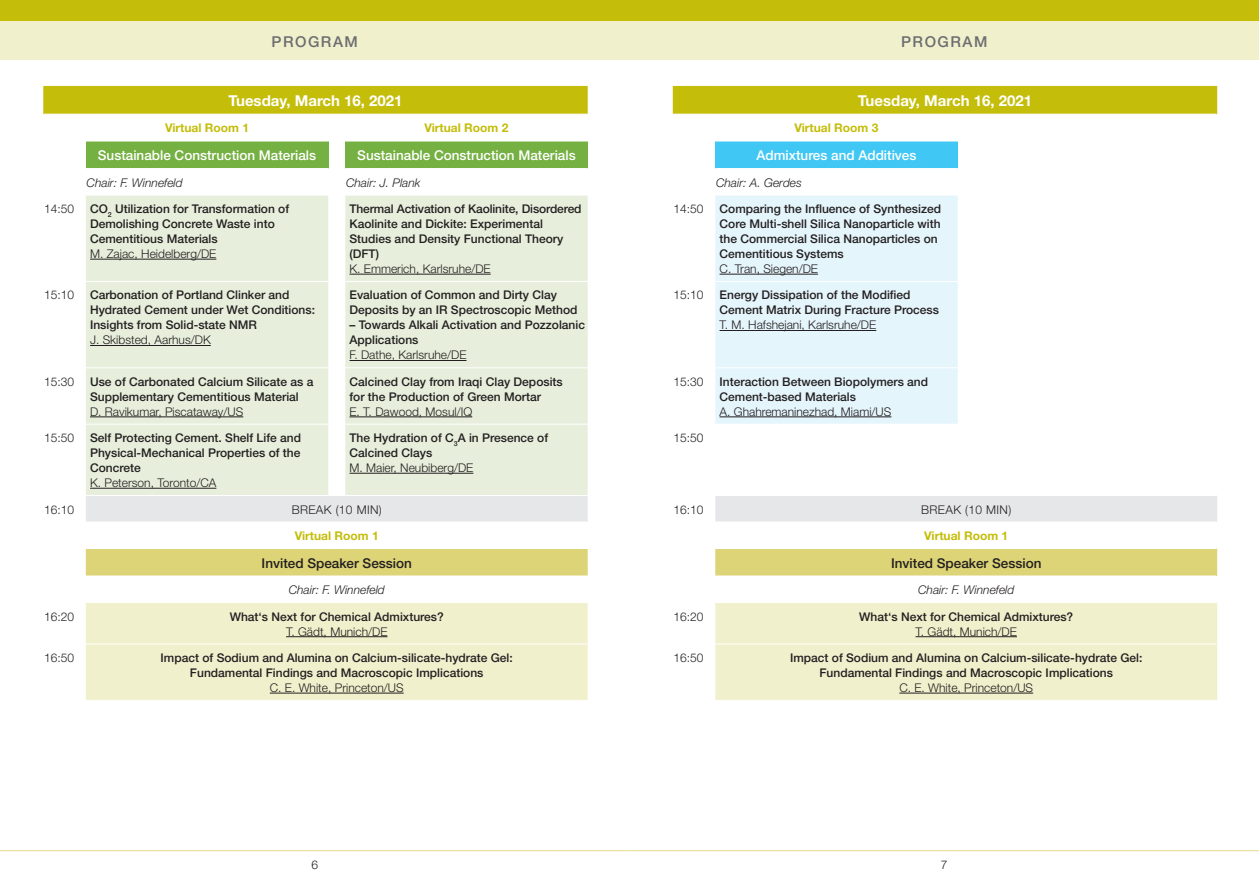
<style>
.page{position:relative;width:1259px;height:893px;background:#fff}
.page>*{position:absolute;margin:0;border:0;box-sizing:border-box;transform-origin:0 0}
.t1{font:700 15px "Helvetica Neue";color:#fff}
.t2{font:500 15px "Helvetica Neue";letter-spacing:.1em;color:#6c6d70}
.t3{font:500 13.5px "Helvetica Neue";color:#fff}
.t4{font:500 13.5px "Helvetica Neue";color:#231f20}
.t5{font:500 12px/15px "Helvetica Neue";color:#231f20}
.t6{font:300 12px "Helvetica Neue";color:#231f20}
.t7{font:italic 300 12px "Helvetica Neue";color:#231f20}
.t8{font:700 12px "Helvetica Neue";color:#c4bd09}
.t9{font:300 12px "Helvetica Neue";letter-spacing:.03em;color:#231f20}
</style>
<div class="page">
<div style="left:0;top:0;width:1259px;height:60px;background:#c4bd09"></div>
<div style="left:0;top:21px;width:629px;height:39px;background:#f1f0cd"></div>
<div style="left:629px;top:21px;width:630px;height:39px;background:#f1f0cd"></div>
<hr style="left:0;top:850px;width:629px;height:1px;background:#e0db8b">
<hr style="left:629px;top:850px;width:630px;height:1px;background:#e0db8b">
<div style="left:86px;top:141px;width:242px;height:28px;background:#75b042"></div>
<div style="left:345px;top:141px;width:243px;height:28px;background:#75b042"></div>
<div style="left:715px;top:141px;width:242px;height:28px;background:#40c7f4"></div>
<div style="left:86px;top:196px;width:502px;height:299px;background:#e7efdc"></div>
<div style="left:715px;top:196px;width:242px;height:228px;background:#e5f5fc"></div>
<svg style="left:86px;top:603px;width:1131px;height:97px;background:#f2f1d2"></svg>
<svg style="left:43px;top:85px;width:1174px;height:30px;background:#ccc52a"></svg>
<hr style="left:974px;top:114px;width:242px;height:1px;background:#fff">
<hr style="left:86px;top:141px;width:242px;height:1px;background:#fff">
<hr style="left:345px;top:141px;width:243px;height:1px;background:#fff">
<hr style="left:715px;top:141px;width:242px;height:1px;background:#fff">
<hr style="left:86px;top:168px;width:242px;height:1px;background:#fff">
<hr style="left:345px;top:168px;width:243px;height:1px;background:#fff">
<hr style="left:715px;top:168px;width:242px;height:1px;background:#fff">
<svg style="left:86px;top:548px;width:1131px;height:28px;background:#e1da8b"></svg>
<hr style="left:86px;top:281px;width:242px;height:1px;background:#fff">
<svg style="left:328px;top:281px;width:17px;height:1px"></svg>
<hr style="left:345px;top:281px;width:243px;height:1px;background:#fff">
<hr style="left:715px;top:281px;width:242px;height:1px;background:#fff">
<hr style="left:86px;top:367px;width:242px;height:1px;background:#fff">
<svg style="left:328px;top:367px;width:17px;height:1px"></svg>
<hr style="left:345px;top:367px;width:243px;height:1px;background:#fff">
<hr style="left:715px;top:367px;width:242px;height:1px;background:#fff">
<hr style="left:86px;top:424px;width:242px;height:1px;background:#fff">
<svg style="left:328px;top:424px;width:17px;height:1px"></svg>
<hr style="left:345px;top:424px;width:243px;height:1px;background:#fff">
<svg style="left:86px;top:496px;width:1131px;height:26px;background:#e9eaeb"></svg>
<hr style="left:588px;top:548px;width:85px;height:1px;background:#fff">
<hr style="left:673px;top:548px;width:42px;height:1px;background:#fff">
<hr style="left:86px;top:644px;width:242px;height:1px;background:#fff">
<svg style="left:328px;top:644px;width:17px;height:1px"></svg>
<hr style="left:345px;top:644px;width:243px;height:1px;background:#fff">
<hr style="left:588px;top:644px;width:85px;height:1px;background:#fff">
<hr style="left:673px;top:644px;width:42px;height:1px;background:#fff">
<hr style="left:715px;top:644px;width:242px;height:1px;background:#fff">
<svg style="left:957px;top:644px;width:17px;height:1px"></svg>
<hr style="left:974px;top:644px;width:242px;height:1px;background:#fff">
<hr style="left:90px;top:259px;width:126px;height:1px;background:#231f20">
<hr style="left:349px;top:274px;width:142px;height:1px;background:#231f20">
<hr style="left:719px;top:274px;width:99px;height:1px;background:#231f20">
<hr style="left:90px;top:345px;width:121px;height:1px;background:#231f20">
<hr style="left:349px;top:360px;width:117px;height:1px;background:#231f20">
<hr style="left:719px;top:330px;width:157px;height:1px;background:#231f20">
<hr style="left:90px;top:417px;width:153px;height:1px;background:#231f20">
<hr style="left:349px;top:417px;width:123px;height:1px;background:#231f20">
<hr style="left:719px;top:417px;width:172px;height:1px;background:#231f20">
<hr style="left:90px;top:488px;width:126px;height:1px;background:#231f20">
<hr style="left:349px;top:473px;width:124px;height:1px;background:#231f20">
<hr style="left:286px;top:636px;width:101px;height:1px;background:#231f20">
<hr style="left:915px;top:636px;width:102px;height:1px;background:#231f20">
<hr style="left:270px;top:693px;width:134px;height:1px;background:#231f20">
<hr style="left:899px;top:693px;width:134px;height:1px;background:#231f20">
<p class="t2" style="left:272px;top:32px;width:88px">PROGRAM</p>
<p class="t2" style="left:901px;top:32px;width:88px">PROGRAM</p>
<p class="t1" style="left:228px;top:91px;width:176px">Tuesday, March 16, 2021</p>
<p class="t1" style="left:858px;top:91px;width:176px">Tuesday, March 16, 2021</p>
<p class="t8" style="left:165px;top:121px;width:85px">Virtual Room 1</p>
<p class="t8" style="left:424px;top:121px;width:85px">Virtual Room 2</p>
<p class="t8" style="left:794px;top:121px;width:85px">Virtual Room 3</p>
<p class="t3" style="left:98px;top:147px;width:220px">Sustainable Construction Materials</p>
<p class="t3" style="left:357px;top:147px;width:220px">Sustainable Construction Materials</p>
<p class="t3" style="left:756px;top:147px;width:161px">Admixtures and Additives</p>
<p class="t7" style="left:87px;top:175px;width:98px">Chair: F. Winnefeld</p>
<p class="t7" style="left:346px;top:175px;width:76px">Chair: J. Plank</p>
<p class="t7" style="left:716px;top:175px;width:87px">Chair: A. Gerdes</p>
<p class="t6" style="left:44px;top:201px;width:32px">14:50</p>
<p class="t5" style="left:90px;top:201px;width:201px">CO<sub>2</sub> Utilization for Transformation of<br>Demolishing Concrete Waste into<br>Cementitious Materials</p>
<p class="t6" style="left:90px;top:246px;width:128px">M. Zajac, Heidelberg/DE</p>
<p class="t6" style="left:44px;top:288px;width:32px">15:10</p>
<p class="t5" style="left:90px;top:287px;width:226px">Carbonation of Portland Clinker and<br>Hydrated Cement under Wet Conditions:<br>Insights from Solid-state NMR</p>
<p class="t6" style="left:90px;top:333px;width:122px">J. Skibsted, Aarhus/DK</p>
<p class="t6" style="left:44px;top:374px;width:32px">15:30</p>
<p class="t5" style="left:90px;top:374px;width:225px">Use of Carbonated Calcium Silicate as a<br>Supplementary Cementitious Material</p>
<p class="t6" style="left:90px;top:404px;width:155px">D. Ravikumar, Piscataway/US</p>
<p class="t6" style="left:44px;top:430px;width:32px">15:50</p>
<p class="t5" style="left:90px;top:430px;width:212px;text-align:justify">Self Protecting Cement. Shelf Life and Physical-Mechanical Properties of the Concrete</p>
<p class="t6" style="left:90px;top:475px;width:128px">K. Peterson, Toronto/CA</p>
<p class="t5" style="left:349px;top:201px;width:233px">Thermal Activation of Kaolinite, Disordered<br>Kaolinite and Dickite: Experimental<br>Studies and Density Functional Theory (DFT)</p>
<p class="t6" style="left:349px;top:261px;width:143px">K. Emmerich, Karlsruhe/DE</p>
<p class="t5" style="left:349px;top:287px;width:229px">Evaluation of Common and Dirty Clay<br>Deposits by an IR Spectroscopic Method</p>
<p class="t5" style="left:349px;top:317px;width:237px">– Towards Alkali Activation and Pozzolanic<br>Applications</p>
<p class="t6" style="left:349px;top:348px;width:118px">F. Dathe, Karlsruhe/DE</p>
<p class="t5" style="left:349px;top:374px;width:215px">Calcined Clay from Iraqi Clay Deposits for the Production of Green Mortar</p>
<p class="t6" style="left:349px;top:404px;width:124px">E. T. Dawood, Mosul/IQ</p>
<p class="t5" style="left:349px;top:430px;width:200px">The Hydration of C<sub>3</sub>A in Presence of<br>Calcined Clays</p>
<p class="t6" style="left:349px;top:460px;width:125px">M. Maier, Neubiberg/DE</p>
<p class="t6" style="left:673px;top:201px;width:32px">14:50</p>
<p class="t5" style="left:719px;top:201px;width:223px">Comparing the Influence of Synthesized Core Multi-shell Silica Nanoparticle with the Commercial Silica Nanoparticles on Cementitious Systems</p>
<p class="t6" style="left:719px;top:261px;width:100px">C. Tran, Siegen/DE</p>
<p class="t6" style="left:673px;top:288px;width:32px">15:10</p>
<p class="t5" style="left:719px;top:287px;width:221px">Energy Dissipation of the Modified<br>Cement Matrix During Fracture Process</p>
<p class="t6" style="left:719px;top:318px;width:158px">T. M. Hafshejani, Karlsruhe/DE</p>
<p class="t6" style="left:673px;top:374px;width:32px">15:30</p>
<p class="t5" style="left:719px;top:374px;width:210px">Interaction Between Biopolymers and<br>Cement-based Materials</p>
<p class="t6" style="left:719px;top:404px;width:173px">A. Ghahremaninezhad, Miami/US</p>
<p class="t6" style="left:673px;top:431px;width:32px">15:50</p>
<p class="t6" style="left:44px;top:502px;width:32px">16:10</p>
<p class="t9" style="left:292px;top:502px;width:92px">BREAK (10 MIN)</p>
<p class="t6" style="left:673px;top:502px;width:32px">16:10</p>
<p class="t9" style="left:921px;top:502px;width:92px">BREAK (10 MIN)</p>
<p class="t8" style="left:295px;top:528px;width:85px">Virtual Room 1</p>
<p class="t8" style="left:924px;top:528px;width:85px">Virtual Room 1</p>
<p class="t4" style="left:262px;top:555px;width:152px">Invited Speaker Session</p>
<p class="t4" style="left:891px;top:555px;width:152px">Invited Speaker Session</p>
<p class="t7" style="left:289px;top:583px;width:98px">Chair: F. Winnefeld</p>
<p class="t7" style="left:918px;top:583px;width:98px">Chair: F. Winnefeld</p>
<p class="t6" style="left:44px;top:609px;width:32px">16:20</p>
<p class="t5" style="left:230px;top:609px;width:216px">What‘s Next for Chemical Admixtures?</p>
<p class="t6" style="left:286px;top:624px;width:103px">T. Gädt, Munich/DE</p>
<p class="t6" style="left:673px;top:609px;width:32px">16:20</p>
<p class="t5" style="left:859px;top:609px;width:216px">What‘s Next for Chemical Admixtures?</p>
<p class="t6" style="left:915px;top:624px;width:103px">T. Gädt, Munich/DE</p>
<p class="t6" style="left:44px;top:650px;width:32px">16:50</p>
<p class="t5" style="left:161px;top:650px;width:354px;text-align:center">Impact of Sodium and Alumina on Calcium-silicate-hydrate Gel:<br>Fundamental Findings and Macroscopic Implications</p>
<p class="t6" style="left:270px;top:680px;width:135px">C. E. White, Princeton/US</p>
<p class="t6" style="left:673px;top:650px;width:32px">16:50</p>
<p class="t5" style="left:790px;top:650px;width:354px;text-align:center">Impact of Sodium and Alumina on Calcium-silicate-hydrate Gel:<br>Fundamental Findings and Macroscopic Implications</p>
<p class="t6" style="left:899px;top:680px;width:135px">C. E. White, Princeton/US</p>
<p class="t6" style="left:311px;top:857px;width:8px">6</p>
<p class="t6" style="left:941px;top:857px;width:8px">7</p>
</div>
